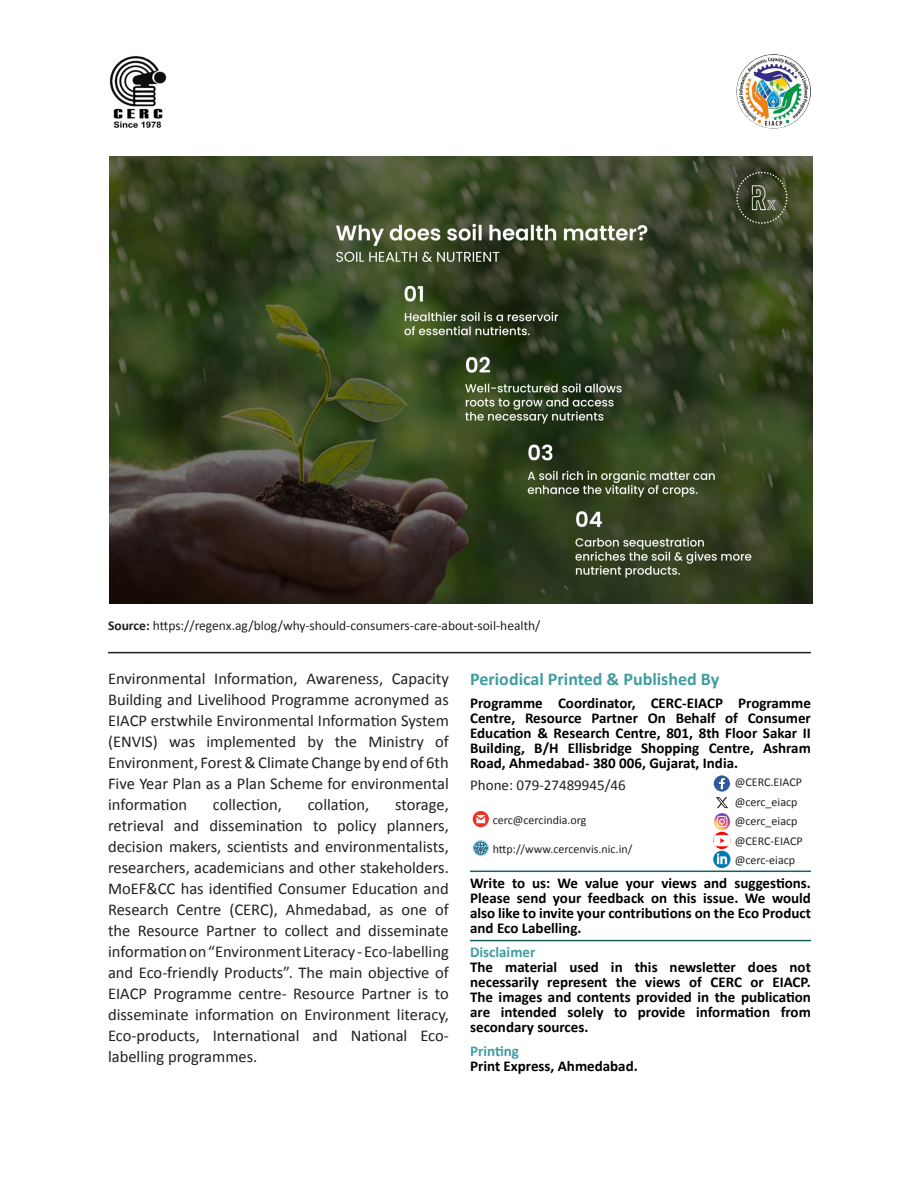
<style>
.page{position:relative;width:919px;height:1195px;background:#fff}
.page>*{position:absolute;margin:0;border:0;box-sizing:border-box;transform-origin:0 0}
.t1{font:700 18px "Calibri";color:#3e9da1}
.t2{font:16.5px/21px "Calibri";color:#231f20;text-align:justify}
.t3{font:700 15px/15px "Calibri";color:#000;text-align:justify}
.t4{font:15px "Calibri";color:#231f20}
.t5{font:700 15px "Calibri";color:#3f9ea2}
.t6{font:13.5px "Calibri";color:#231f20}
.t7{font:12px "Calibri";color:#231f20}
.s1{font-weight:700}
</style>
<div class="page">
<img style="left:110px;top:157px;width:702px;height:447px">
<hr style="left:108px;top:652px;width:702px;height:1px;background:#231f20">
<hr style="left:470px;top:870px;width:340px;height:2px;background:#166260">
<hr style="left:470px;top:940px;width:340px;height:1px;background:#166260">
<svg style="left:472px;top:811px;width:17px;height:16px"></svg>
<svg style="left:476px;top:815px;width:9px;height:8px"></svg>
<svg style="left:472px;top:840px;width:17px;height:16px"></svg>
<svg style="left:473px;top:842px;width:15px;height:12px"></svg>
<svg style="left:713px;top:775px;width:17px;height:16px"></svg>
<svg style="left:718px;top:778px;width:6px;height:11px"></svg>
<img style="left:736px;top:54px;width:74px;height:75px;border-radius:36px">
<img style="left:109px;top:56px;width:58px;height:72px">
<img style="left:713px;top:813px;width:17px;height:17px">
<img style="left:713px;top:832px;width:17px;height:17px;border-radius:9px">
<img style="left:716px;top:797px;width:12px;height:12px">
<img style="left:713px;top:851px;width:17px;height:17px;border-radius:9px">
<p class="t6" style="left:108px;top:617px;width:434px"><span class="s1">Source:</span> https://regenx.ag/blog/why-should-consumers-care-about-soil-health/</p>
<p class="t2" style="left:108px;top:668px;width:342px">Environmental Information, Awareness, Capacity Building and Livelihood Programme acronymed as EIACP erstwhile Environmental Information System (ENVIS) was implemented by the Ministry of Environment, Forest &amp; Climate Change by end of 6th Five Year Plan as a Plan Scheme for environmental information</p>
<p class="t2" style="left:213px;top:794px;width:70px">collection,</p>
<p class="t2" style="left:308px;top:794px;width:63px">collation,</p>
<p class="t2" style="left:108px;top:794px;width:342px;text-indent:287px">storage, retrieval and dissemination to policy planners, decision makers, scientists and environmentalists, researchers, academicians and other stakeholders.<br>MoEF&amp;CC has identified Consumer Education and Research Centre (CERC), Ahmedabad, as one of the Resource Partner to collect and disseminate information on “Environment Literacy - Eco-labelling and Eco-friendly Products”. The main objective of EIACP Programme centre- Resource Partner is to disseminate information on Environment literacy, Eco-products, International and National Eco&shy;labelling programmes.</p>
<p class="t1" style="left:470px;top:668px;width:251px">Periodical Printed &amp; Published By</p>
<p class="t3" style="left:470px;top:696px;width:342px">Programme Coordinator, CERC-EIACP Programme Centre, Resource Partner On Behalf of Consumer Education &amp; Research Centre, 801, 8th Floor Sakar II Building, B/H Ellisbridge Shopping Centre, Ashram Road, Ahmedabad- 380 006, Gujarat, India.</p>
<p class="t4" style="left:470px;top:775px;width:157px">Phone: 079-27489945/46</p>
<p class="t7" style="left:492px;top:812px;width:95px">cerc@cercindia.org</p>
<p class="t7" style="left:492px;top:841px;width:141px">http://www.cercenvis.nic.in/</p>
<p class="t7" style="left:734px;top:775px;width:69px">@CERC.EIACP</p>
<p class="t7" style="left:734px;top:794px;width:64px">@cerc_eiacp</p>
<p class="t7" style="left:734px;top:814px;width:64px">@cerc_eiacp</p>
<p class="t7" style="left:734px;top:833px;width:69px">@CERC-EIACP</p>
<p class="t7" style="left:734px;top:853px;width:62px">@cerc-eiacp</p>
<p class="t3" style="left:470px;top:876px;width:342px">Write to us: We value your views and suggestions.<br>Please send your feedback on this issue. We would also like to invite your contributions on the Eco Product and Eco Labelling.</p>
<p class="t5" style="left:470px;top:943px;width:67px">Disclaimer</p>
<p class="t3" style="left:470px;top:960px;width:342px">The material used in this newsletter does not necessarily represent the views of CERC or EIACP.<br>The images and contents provided in the publication are intended solely to provide information from secondary sources.</p>
<p class="t5" style="left:470px;top:1042px;width:50px">Printing</p>
<p class="t3" style="left:470px;top:1059px;width:169px">Print Express, Ahmedabad.</p>
</div>
